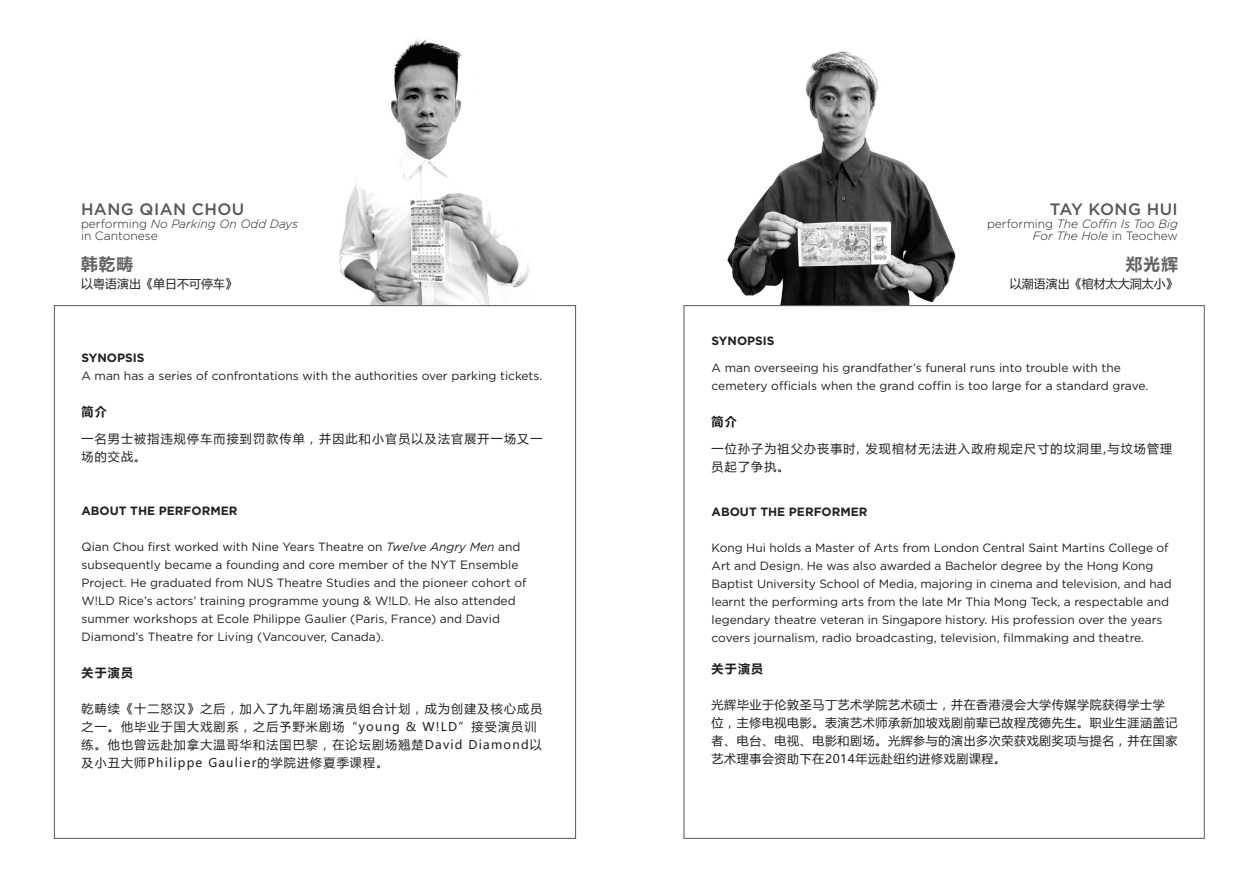
<style>
.page{position:relative;width:1259px;height:893px;background:#fff}
.page>*{position:absolute;margin:0;border:0;box-sizing:border-box;transform-origin:0 0}
.t1{font:500 16.5px "Gotham";letter-spacing:.025em;color:#57585a}
.t2{font:700 16.5px "Microsoft Ya Hei";letter-spacing:.075em;color:#636366}
.t3{font:12px/18px "Gotham";color:#231f20}
.t4{font:12px/18px "Microsoft Ya Hei";letter-spacing:.1em;color:#231f20}
.t5{font:12px/18px "Microsoft Ya Hei";letter-spacing:.05em;color:#231f20}
.t6{font:italic 300 12px "Gotham";color:#231f20}
.t7{font:700 12px "Gotham";color:#231f20}
.t8{font:12px "Microsoft Ya Hei";color:#231f20}
.t9{font:700 12px "Microsoft Ya Hei";letter-spacing:.1em;color:#231f20}
.t10{font:300 12px "Gotham";color:#231f20}
.s1{font-style:normal}
.s2{font-style:italic}
</style>
<div class="page">
<img style="left:339px;top:39px;width:190px;height:266px">
<img style="left:727px;top:51px;width:229px;height:254px">
<div style="left:683px;top:305px;width:521px;height:534px;background:#fff;border:1px solid #57585a"></div>
<div style="left:54px;top:305px;width:522px;height:534px;background:#fff;border:1px solid #57585a"></div>
<p class="t1" style="left:81px;top:198px;width:165px">HANG QIAN CHOU</p>
<p class="t6" style="left:81px;top:216px;width:219px"><span class="s1">performing</span> No Parking On Odd Days</p>
<p class="t10" style="left:81px;top:228px;width:78px">in Cantonese</p>
<p class="t2" style="left:81px;top:253px;width:53px">韩乾畴</p>
<p class="t8" style="left:81px;top:276px;width:157px">以粤语演出《单日不可停车》</p>
<p class="t7" style="left:81px;top:350px;width:64px">SYNOPSIS</p>
<p class="t3" style="left:81px;top:367px;width:462px">A man has a series of confrontations with the authorities over parking tickets.</p>
<p class="t9" style="left:81px;top:404px;width:27px">简介</p>
<p class="t4" style="left:81px;top:430px;width:462px">一名男士被指违规停车而接到罚款传单，并因此和小官员以及法官展开一场又一场的交战。</p>
<p class="t7" style="left:81px;top:503px;width:157px">ABOUT THE PERFORMER</p>
<p class="t3" style="left:81px;top:538px;width:446px">Qian Chou first worked with Nine Years Theatre on <span class="s2">Twelve Angry Men</span> and subsequently became a founding and core member of the NYT Ensemble Project. He graduated from NUS Theatre Studies and the pioneer cohort of W!LD Rice’s actors’ training programme young &amp; W!LD. He also attended summer workshops at Ecole Philippe Gaulier (Paris, France) and David Diamond’s Theatre for Living (Vancouver, Canada).</p>
<p class="t9" style="left:81px;top:665px;width:53px">关于演员</p>
<p class="t4" style="left:81px;top:700px;width:462px">乾畴续《十二怒汉》之后，加入了九年剧场演员组合计划，成为创建及核心成员之一。他毕业于国大戏剧系，之后予野米剧场“young &amp; W!LD”接受演员训练。他也曾远赴加拿大温哥华和法国巴黎，在论坛剧场翘楚David Diamond以及小丑大师Philippe Gaulier的学院进修夏季课程。</p>
<p class="t1" style="left:1049px;top:198px;width:130px">TAY KONG HUI</p>
<p class="t6" style="left:987px;top:216px;width:192px"><span class="s1">performing</span> The Coffin Is Too Big</p>
<p class="t6" style="left:1033px;top:228px;width:146px">For The Hole <span class="s1">in Teochew</span></p>
<p class="t2" style="left:1125px;top:253px;width:53px">郑光辉</p>
<p class="t8" style="left:1009px;top:276px;width:169px">以潮语演出《棺材太大洞太小》</p>
<p class="t7" style="left:711px;top:333px;width:65px">SYNOPSIS</p>
<p class="t3" style="left:711px;top:358px;width:438px">A man overseeing his grandfather’s funeral runs into trouble with the cemetery officials when the grand coffin is too large for a standard grave.</p>
<p class="t9" style="left:711px;top:413px;width:27px">简介</p>
<p class="t4" style="left:711px;top:439px;width:462px">一位孙子为祖父办丧事时, 发现棺材无法进入政府规定尺寸的坟洞里,与坟场管理员起了争执。</p>
<p class="t7" style="left:711px;top:504px;width:157px">ABOUT THE PERFORMER</p>
<p class="t3" style="left:711px;top:538px;width:462px">Kong Hui holds a Master of Arts from London Central Saint Martins College of Art and Design. He was also awarded a Bachelor degree by the Hong Kong Baptist University School of Media, majoring in cinema and television, and had learnt the performing arts from the late Mr Thia Mong Teck, a respectable and legendary theatre veteran in Singapore history. His profession over the years covers journalism, radio broadcasting, television, filmmaking and theatre.</p>
<p class="t9" style="left:711px;top:661px;width:53px">关于演员</p>
<p class="t5" style="left:711px;top:696px;width:467px">光辉毕业于伦敦圣马丁艺术学院艺术硕士，并在香港浸会大学传媒学院获得学士学位，主修电视电影。表演艺术师承新加坡戏剧前辈已故程茂德先生。职业生涯涵盖记者、电台、电视、电影和剧场。光辉参与的演出多次荣获戏剧奖项与提名，并在国家艺术理事会资助下在2014年远赴纽约进修戏剧课程。</p>
</div>
